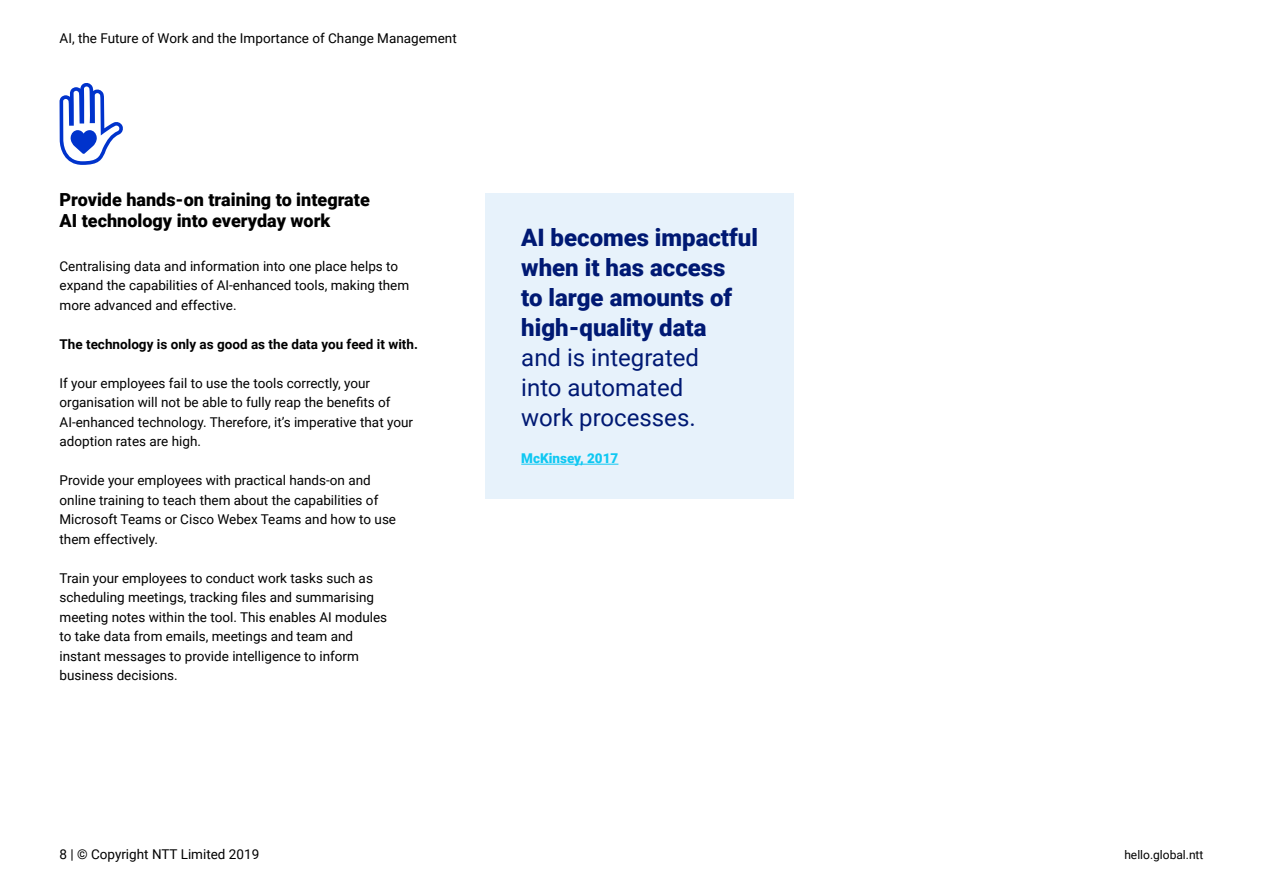
<style>
.page{position:relative;width:1263px;height:893px;background:#fff}
.page>*{position:absolute;margin:0;border:0;box-sizing:border-box;transform-origin:0 0}
.Quote__blue{font:900 24px/30px "Roboto";color:#001973}
.Headers{font:900 18px/21px "Roboto";color:#000}
.Body__Black{font:13.5px/19.5px "Roboto";color:#000}
.Body__Black-2{font:700 13.5px "Roboto";color:#000}
.Hyperlink{font:900 13.5px "Roboto";color:#0fc8f2}
.t1{font:12px "Roboto";color:#000}
.s1{font-weight:400}
</style>
<div class="page">
<div style="left:485px;top:193px;width:309px;height:305px;background:#e6f2fb"></div>
<hr style="left:521px;top:464px;width:97px;height:1px;background:#0fc8f2">
<svg style="left:59px;top:83px;width:64px;height:82px"></svg>
<p class="Body__Black" style="left:60px;top:27px;width:399px">AI, the Future of Work and the Importance of Change Management</p>
<p class="Headers" style="left:60px;top:189px;width:312px">Provide hands-on training to integrate<br>AI technology into everyday work</p>
<p class="Body__Black" style="left:60px;top:256px;width:351px">Centralising data and information into one place helps to expand the capabilities of AI-enhanced tools, making them more advanced and effective.</p>
<p class="Body__Black-2" style="left:60px;top:335px;width:360px">The technology is only as good as the data you feed it with.</p>
<p class="Body__Black" style="left:60px;top:373px;width:355px">If your employees fail to use the tools correctly, your organisation will not be able to fully reap the benefits of AI-enhanced technology. Therefore, it’s imperative that your adoption rates are high.</p>
<p class="Body__Black" style="left:60px;top:470px;width:338px">Provide your employees with practical hands-on and online training to teach them about the capabilities of Microsoft Teams or Cisco Webex Teams and how to use them effectively.</p>
<p class="Body__Black" style="left:60px;top:568px;width:329px">Train your employees to conduct work tasks such as scheduling meetings, tracking files and summarising meeting notes within the tool. This enables AI modules to take data from emails, meetings and team and instant messages to provide intelligence to inform business decisions.</p>
<p class="Quote__blue" style="left:521px;top:222px;width:238px">AI becomes impactful when it has access<br>to large amounts of high-quality data<br><span class="s1">and is integrated<br>into automated<br>work processes.</span></p>
<p class="Hyperlink" style="left:521px;top:449px;width:99px">McKinsey, 2017</p>
<p class="Body__Black" style="left:60px;top:844px;width:201px">8 | © Copyright NTT Limited 2019</p>
<p class="t1" style="left:1124px;top:846px;width:81px">hello.global.ntt</p>
</div>
